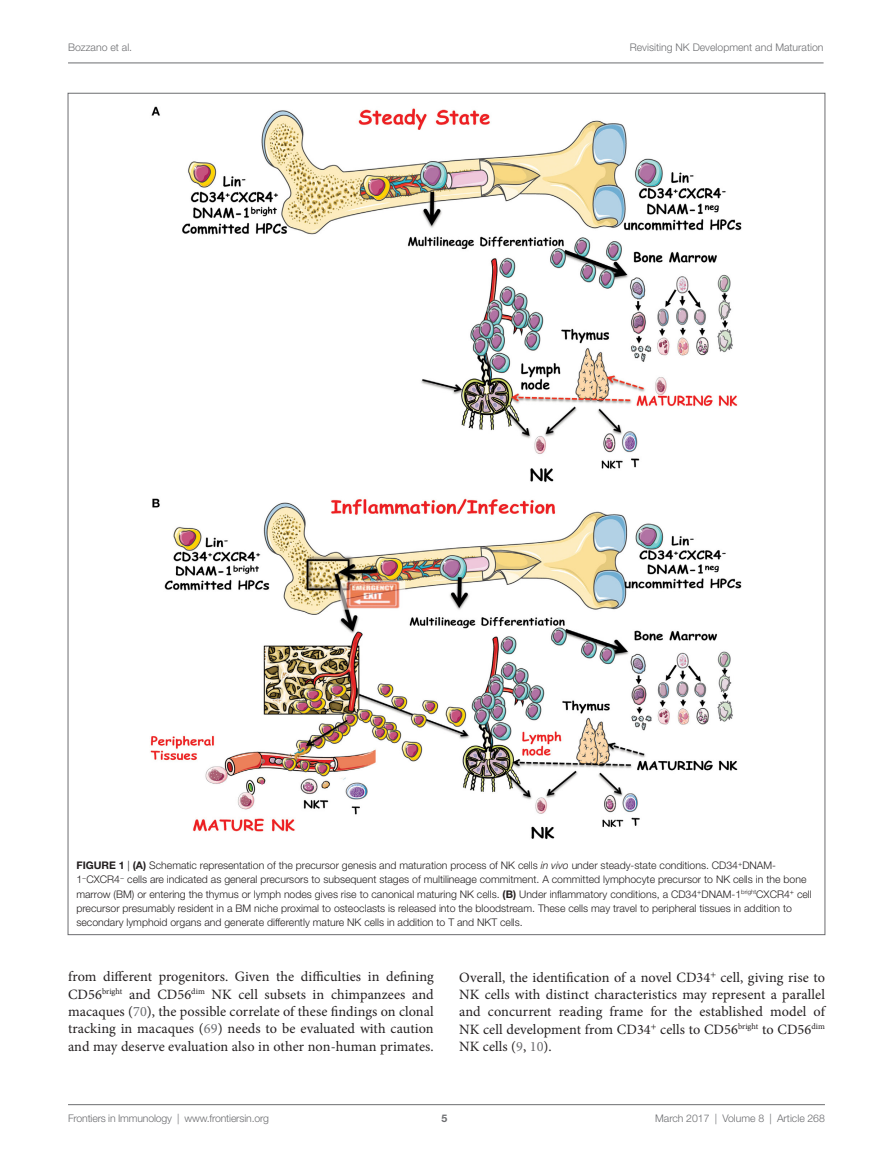
<style>
.page{position:relative;width:893px;height:1170px;background:#fff}
.page>*{position:absolute;margin:0;border:0;box-sizing:border-box;transform-origin:0 0}
.t1{font:14.25px/17.2px "Minion Pro";letter-spacing:.005em;color:#231f20;text-align:justify}
.t2{font:300 10.5px/14.2px "Helvetica Neue LT Std";color:#231f20}
.t3{font:300 10.5px "Helvetica Neue LT Std";color:#6c6d70}
.t4{font:700 10.5px "Helvetica Neue LT Std";color:#6c6d70}
.s1{font-weight:700}
.s2{font-style:italic}
.s3{color:#6c6d70}
</style>
<div class="page">
<img style="left:150px;top:106px;width:592px;height:733px">
<hr style="left:68px;top:1104px;width:757px;height:1px;background:#6c6d70">
<hr style="left:68px;top:63px;width:755px;height:1px;background:#6c6d70">
<p class="t3" style="left:68px;top:41px;width:66px">Bozzano et al.</p>
<p class="t3" style="left:630px;top:41px;width:195px">Revisiting NK Development and Maturation</p>
<p class="t2" style="left:76px;top:858px;width:737px"><span class="s1">FIGU RE 1</span> | <span class="s1">(A)</span> Schematic representation of the precursor genesis and maturation process of NK cells <span class="s2">in vivo</span> under steady-state conditions. CD34<sup>+</sup>DNAM-1<sup>−</sup>CXCR4<sup>−</sup> cells are indicated as general precursors to subsequent stages of multilineage commitment. A committed lymphocyte precursor to NK cells in the bone marrow (BM) or entering the thymus or lymph nodes gives rise to canonical maturing NK cells. <span class="s1">(B)</span> Under inflammatory conditions, a CD34<sup>+</sup>DNAM-1<sup>bright</sup>CXCR4<sup>+</sup> cell precursor presumably resident in a BM niche proximal to osteoclasts is released into the bloodstream. These cells may travel to peripheral tissues in addition to secondary lymphoid organs and generate differently mature NK cells in addition to T and NKT cells.</p>
<p class="t1" style="left:68px;top:968px;width:367px">from different progenitors. Given the difficulties in defining CD56<sup>bright</sup> and CD56<sup>dim</sup> NK cell subsets in chimpanzees and macaques (<span class="s3">70</span>), the possible correlate of these findings on clonal tracking in macaques (<span class="s3">69</span>) needs to be evaluated with caution and may deserve evaluation also in other non-human primates.</p>
<p class="t1" style="left:459px;top:968px;width:367px">Overall, the identification of a novel CD34<sup>+</sup> cell, giving rise to NK cells with distinct characteristics may represent a parallel and concurrent reading frame for the established model of NK cell development from CD34<sup>+</sup> cells to CD56<sup>bright</sup> to CD56<sup>dim </sup>NK cells (<span class="s3">9</span>, <span class="s3">10</span>).</p>
<p class="t3" style="left:68px;top:1111px;width:203px">Frontiers in Immunology | www.frontiersin.org</p>
<p class="t3" style="left:655px;top:1111px;width:171px">March 2017 | Volume 8 | Article 268</p>
<p class="t4" style="left:441px;top:1111px;width:7px">5</p>
</div>
